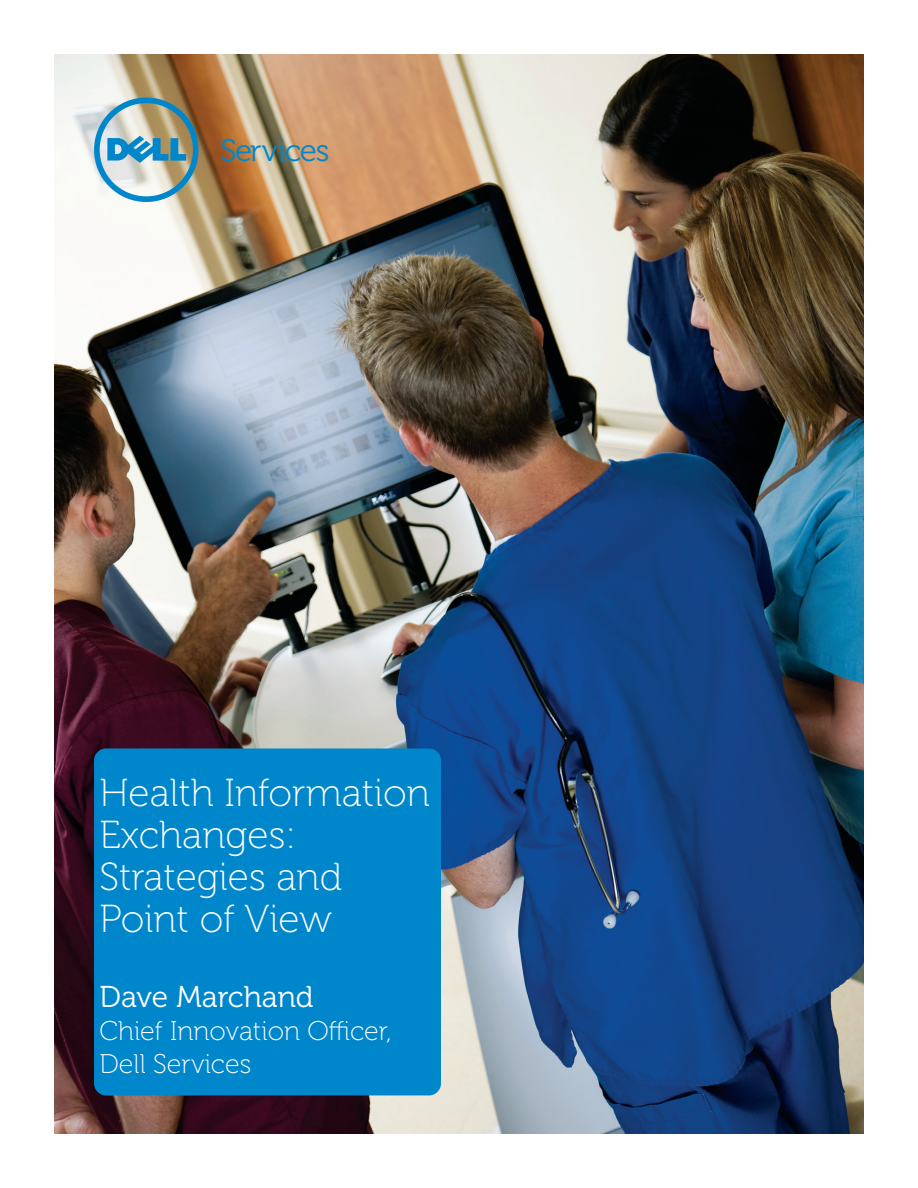
<style>
.page{position:relative;width:918px;height:1188px;background:#fff}
.page>*{position:absolute;margin:0;border:0;box-sizing:border-box;transform-origin:0 0}
.Main_Headline{font:39px/42px "Museo For Dell 100";color:#fff}
.t1{font:31.05px "Museo For Dell 300";letter-spacing:-.04em;color:#0087cb}
.Main_Headline-2{font:30px "Museo For Dell 300";color:#fff}
.Main_Headline-3{font:27px/33px "Museo For Dell 100";color:#fff}
</style>
<div class="page">
<img style="left:54px;top:54px;width:810px;height:1080px">
<svg style="left:94px;top:98px;width:105px;height:104px;background:#98b4b6"></svg>
<div style="left:94px;top:749px;width:347px;height:346px;background:#0087cb;border-radius:12px"></div>
<p class="t1" style="left:221px;top:133px;width:110px">Services</p>
<p class="Main_Headline" style="left:99px;top:772px;width:332px">Health Information<br>Exchanges:<br>Strategies and<br>Point of View</p>
<p class="Main_Headline-2" style="left:99px;top:980px;width:216px">Dave Marchand</p>
<p class="Main_Headline-3" style="left:99px;top:1015px;width:294px">Chief Innovation Officer,<br>Dell Services</p>
</div>
